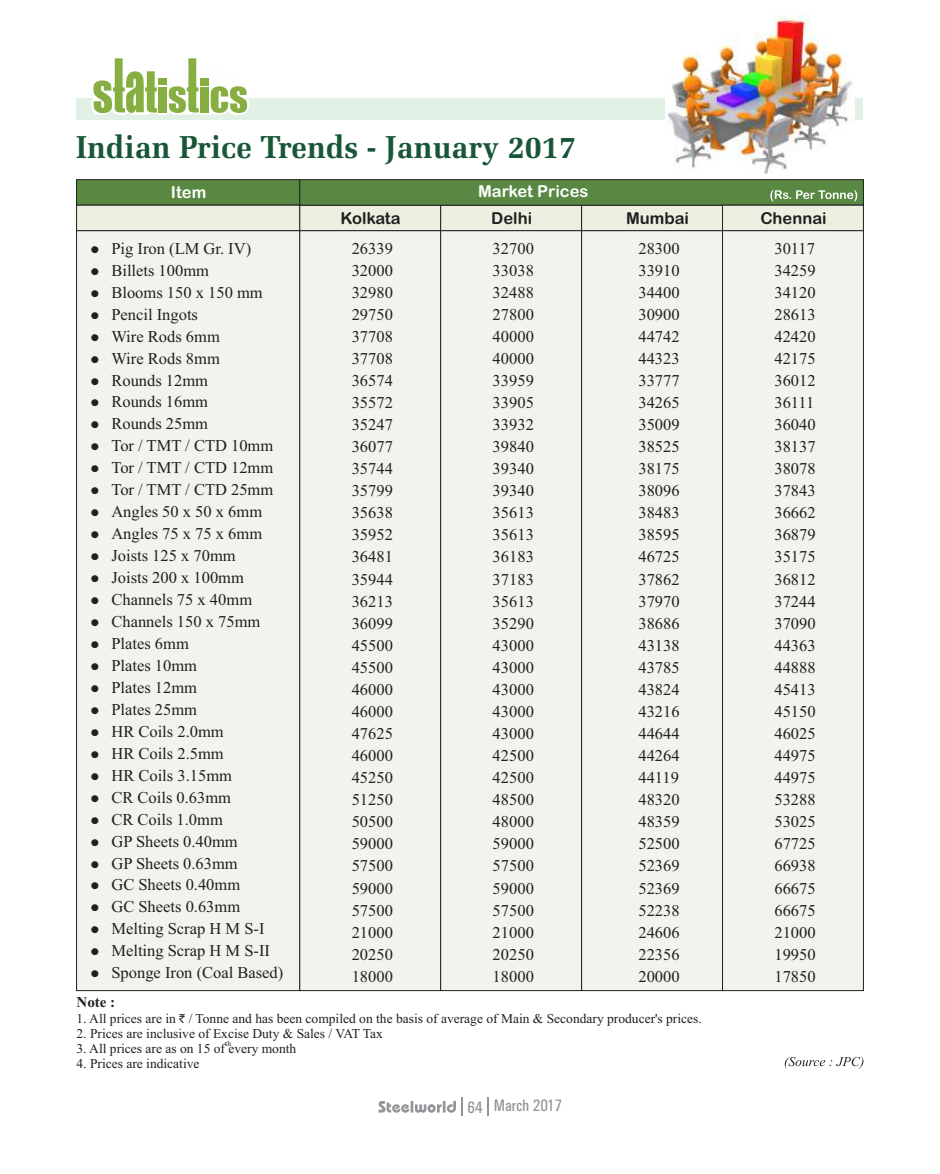
<style>
.page{position:relative;width:940px;height:1174px;background:#fff}
.page>*{position:absolute;margin:0;border:0;box-sizing:border-box;transform-origin:0 0}
.t1{font:700 31.95px "Zapf Elliptical 711 BT";color:#175636}
.t2{font:16.65px "Univers Condensed";color:#929497}
.t3{font:16.5px/22px "Times New Roman";color:#221f20;text-align:justify}
.t4{font:16.5px "Arial Rounded MT Bold";color:#221f20}
.t5{font:16.5px "Arial Rounded MT Bold";color:#fefefe}
.t6{font:700 15px "Times New Roman";color:#221f20}
.t7{font:13.5px "Times New Roman";color:#221f20}
.t8{font:7.5px "Times New Roman";color:#221f20}
.s1{font-family:"Rupee Foradian";font-size:12px}
</style>
<div class="page">
<svg style="left:785px;top:1056px;width:78px;height:13px"></svg>
<div style="left:76px;top:231px;width:223px;height:760px;background:#f3f3ed"></div>
<div style="left:299px;top:231px;width:141px;height:760px;background:#f3f3ed"></div>
<div style="left:440px;top:231px;width:141px;height:760px;background:#f3f3ed"></div>
<div style="left:581px;top:231px;width:141px;height:760px;background:#f3f3ed"></div>
<div style="left:722px;top:231px;width:141px;height:760px;background:#f3f3ed"></div>
<svg style="left:76px;top:179px;width:787px;height:52px;background:#9bb18a"></svg>
<div style="left:77px;top:98px;width:786px;height:21px;background:#e2f1e6"></div>
<svg style="left:91px;top:58px;width:158px;height:57px"></svg>
<div style="left:158px;top:87px;width:8px;height:25px;background:#86ae41"></div>
<img style="left:665px;top:16px;width:190px;height:157px">
<svg style="left:378px;top:1097px;width:85px;height:19px"></svg>
<svg style="left:487px;top:1097px;width:1px;height:19px"></svg>
<svg style="left:99px;top:254px;width:12px;height:1px"></svg>
<svg style="left:99px;top:276px;width:12px;height:1px"></svg>
<svg style="left:99px;top:298px;width:12px;height:1px"></svg>
<svg style="left:99px;top:320px;width:12px;height:1px"></svg>
<svg style="left:99px;top:341px;width:12px;height:1px"></svg>
<svg style="left:99px;top:363px;width:12px;height:1px"></svg>
<svg style="left:99px;top:385px;width:12px;height:1px"></svg>
<svg style="left:99px;top:407px;width:12px;height:1px"></svg>
<svg style="left:99px;top:429px;width:12px;height:1px"></svg>
<svg style="left:99px;top:451px;width:12px;height:1px"></svg>
<svg style="left:99px;top:473px;width:12px;height:1px"></svg>
<svg style="left:99px;top:495px;width:12px;height:1px"></svg>
<svg style="left:99px;top:517px;width:12px;height:1px"></svg>
<svg style="left:99px;top:539px;width:12px;height:1px"></svg>
<svg style="left:99px;top:561px;width:12px;height:1px"></svg>
<svg style="left:99px;top:583px;width:12px;height:1px"></svg>
<svg style="left:99px;top:605px;width:12px;height:1px"></svg>
<svg style="left:99px;top:627px;width:12px;height:1px"></svg>
<svg style="left:99px;top:649px;width:12px;height:1px"></svg>
<svg style="left:99px;top:671px;width:12px;height:1px"></svg>
<svg style="left:99px;top:693px;width:12px;height:1px"></svg>
<svg style="left:99px;top:715px;width:12px;height:1px"></svg>
<svg style="left:99px;top:736px;width:12px;height:1px"></svg>
<svg style="left:99px;top:758px;width:12px;height:1px"></svg>
<svg style="left:99px;top:780px;width:12px;height:1px"></svg>
<svg style="left:99px;top:802px;width:12px;height:1px"></svg>
<svg style="left:99px;top:824px;width:12px;height:1px"></svg>
<svg style="left:99px;top:846px;width:12px;height:1px"></svg>
<svg style="left:99px;top:868px;width:12px;height:1px"></svg>
<svg style="left:99px;top:890px;width:12px;height:1px"></svg>
<svg style="left:99px;top:912px;width:12px;height:1px"></svg>
<svg style="left:99px;top:934px;width:12px;height:1px"></svg>
<svg style="left:99px;top:956px;width:12px;height:1px"></svg>
<svg style="left:99px;top:978px;width:12px;height:1px"></svg>
<h1 class="t1" style="left:76px;top:134px;width:502px">Indian Price Trends - January 2017</h1>
<p class="t5" style="left:171px;top:186px;width:37px">Item</p>
<p class="t5" style="left:478px;top:185px;width:112px">Market Prices</p>
<p class="t4" style="left:341px;top:212px;width:61px">Kolkata</p>
<p class="t4" style="left:491px;top:212px;width:42px">Delhi</p>
<p class="t4" style="left:626px;top:212px;width:64px">Mumbai</p>
<p class="t4" style="left:760px;top:212px;width:68px">Chennai</p>
<p class="t3" style="left:90px;top:239px;width:162px">● Pig Iron (LM Gr. IV)</p>
<p class="t3" style="left:90px;top:261px;width:120px">● Billets 100mm</p>
<p class="t3" style="left:90px;top:283px;width:174px">● Blooms 150 x 150 mm</p>
<p class="t3" style="left:90px;top:305px;width:109px">● Pencil Ingots</p>
<p class="t3" style="left:90px;top:327px;width:131px">● Wire Rods 6mm</p>
<p class="t3" style="left:90px;top:348px;width:131px">● Wire Rods 8mm</p>
<p class="t3" style="left:90px;top:370px;width:119px">● Rounds 12mm</p>
<p class="t3" style="left:90px;top:392px;width:119px">● Rounds 16mm</p>
<p class="t3" style="left:90px;top:414px;width:119px">● Rounds 25mm</p>
<p class="t3" style="left:90px;top:436px;width:184px">● Tor / TMT / CTD 10mm</p>
<p class="t3" style="left:90px;top:458px;width:184px">● Tor / TMT / CTD 12mm</p>
<p class="t3" style="left:90px;top:480px;width:184px">● Tor / TMT / CTD 25mm</p>
<p class="t3" style="left:90px;top:502px;width:173px">● Angles 50 x 50 x 6mm</p>
<p class="t3" style="left:90px;top:524px;width:173px">● Angles 75 x 75 x 6mm</p>
<p class="t3" style="left:90px;top:546px;width:147px">● Joists 125 x 70mm</p>
<p class="t3" style="left:90px;top:568px;width:155px">● Joists 200 x 100mm</p>
<p class="t3" style="left:90px;top:590px;width:163px">● Channels 75 x 40mm</p>
<p class="t3" style="left:90px;top:612px;width:171px">● Channels 150 x 75mm</p>
<p class="t3" style="left:90px;top:634px;width:100px">● Plates 6mm</p>
<p class="t3" style="left:90px;top:656px;width:108px">● Plates 10mm</p>
<p class="t3" style="left:90px;top:678px;width:108px">● Plates 12mm</p>
<p class="t3" style="left:90px;top:700px;width:108px">● Plates 25mm</p>
<p class="t3" style="left:90px;top:722px;width:135px">● HR Coils 2.0mm</p>
<p class="t3" style="left:90px;top:743px;width:135px">● HR Coils 2.5mm</p>
<p class="t3" style="left:90px;top:765px;width:143px">● HR Coils 3.15mm</p>
<p class="t3" style="left:90px;top:787px;width:142px">● CR Coils 0.63mm</p>
<p class="t3" style="left:90px;top:809px;width:134px">● CR Coils 1.0mm</p>
<p class="t3" style="left:90px;top:831px;width:149px">● GP Sheets 0.40mm</p>
<p class="t3" style="left:90px;top:853px;width:149px">● GP Sheets 0.63mm</p>
<p class="t3" style="left:90px;top:875px;width:151px">● GC Sheets 0.40mm</p>
<p class="t3" style="left:90px;top:897px;width:151px">● GC Sheets 0.63mm</p>
<p class="t3" style="left:90px;top:919px;width:176px">● Melting Scrap H M S-I</p>
<p class="t3" style="left:90px;top:941px;width:181px">● Melting Scrap H M S-II</p>
<p class="t3" style="left:90px;top:963px;width:194px">● Sponge Iron (Coal Based)</p>
<p class="t3" style="left:352px;top:238px;width:43px">26339<br>32000<br>32980<br>29750<br>37708<br>37708<br>36574<br>35572<br>35247<br>36077<br>35744<br>35799<br>35638<br>35952<br>36481<br>35944<br>36213<br>36099<br>45500<br>45500<br>46000<br>46000<br>47625<br>46000<br>45250<br>51250<br>50500<br>59000<br>57500<br>59000<br>57500<br>21000<br>20250<br>18000</p>
<p class="t3" style="left:492px;top:238px;width:43px">32700<br>33038<br>32488<br>27800<br>40000<br>40000<br>33959<br>33905<br>33932<br>39840<br>39340<br>39340<br>35613<br>35613<br>36183<br>37183<br>35613<br>35290<br>43000<br>43000<br>43000<br>43000<br>43000<br>42500<br>42500<br>48500<br>48000<br>59000<br>57500<br>59000<br>57500<br>21000<br>20250<br>18000</p>
<p class="t3" style="left:638px;top:238px;width:43px">28300<br>33910<br>34400<br>30900<br>44742<br>44323<br>33777<br>34265<br>35009<br>38525<br>38175<br>38096<br>38483<br>38595<br>46725<br>37862<br>37970<br>38686<br>43138<br>43785<br>43824<br>43216<br>44644<br>44264<br>44119<br>48320<br>48359<br>52500<br>52369<br>52369<br>52238<br>24606<br>22356<br>20000</p>
<p class="t3" style="left:774px;top:238px;width:43px">30117<br>34259<br>34120<br>28613<br>42420<br>42175<br>36012<br>36111<br>36040<br>38137<br>38078<br>37843<br>36662<br>36879<br>35175<br>36812<br>37244<br>37090<br>44363<br>44888<br>45413<br>45150<br>46025<br>44975<br>44975<br>53288<br>53025<br>67725<br>66938<br>66675<br>66675<br>21000<br>19950<br>17850</p>
<p class="t6" style="left:77px;top:996px;width:40px">Note :</p>
<p class="t7" style="left:77px;top:1014px;width:627px">1. All prices are in <span class="s1">`</span> / Tonne and has been compiled on the basis of average of Main &amp; Secondary producer's prices.</p>
<p class="t7" style="left:77px;top:1029px;width:308px">2. Prices are inclusive of Excise Duty &amp; Sales / VAT Tax</p>
<p class="t7" style="left:77px;top:1043px;width:221px">3. All prices are as on 15 of every month</p>
<p class="t7" style="left:77px;top:1058px;width:124px">4. Prices are indicative</p>
<p class="t8" style="left:225px;top:1041px;width:7px">th</p>
<p class="t2" style="left:467px;top:1099px;width:96px">64 March 2017</p>
</div>
